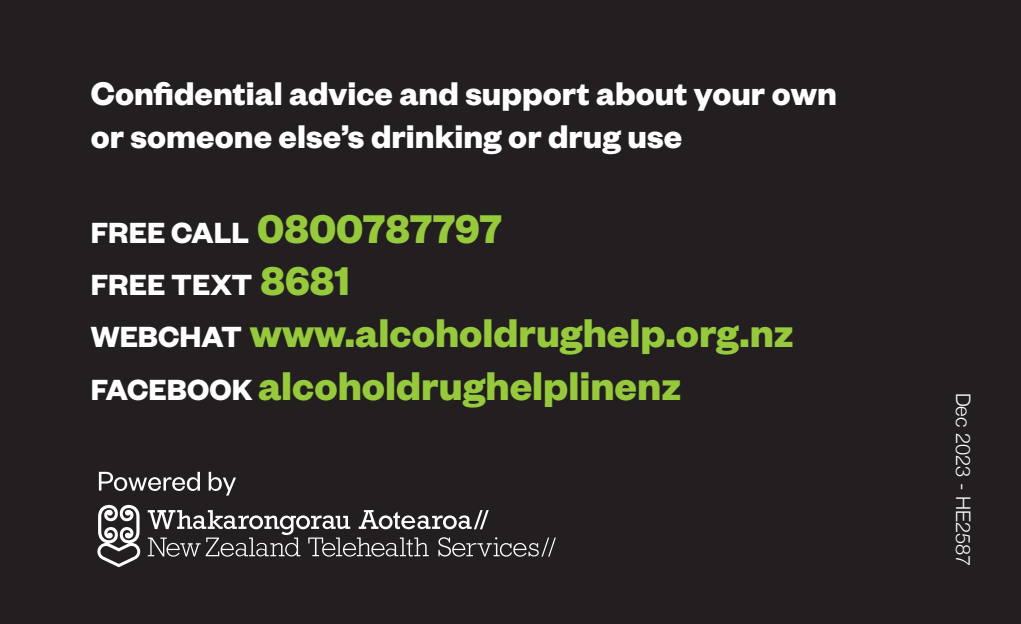
<style>
.page{position:relative;width:1021px;height:624px;background:#fff}
.page>*{position:absolute;margin:0;border:0;box-sizing:border-box;transform-origin:0 0}
.t1{font:700 44px/52px "Founders Grotesk";color:#97c93c}
.t2{font:700 36px/43.2px "Founders Grotesk";color:#fff}
.t3{font:700 32px "Founders Grotesk";color:#fff}
.t4{font:300 20px "Helvetica Neue";color:#fff}
.s1{font-size:32px;color:#fff}
.s2{font-size:44px;color:#97c93c}
</style>
<div class="page">
<div style="left:0;top:0;width:1020px;height:624px;background:#231f20"></div>
<svg style="left:99px;top:472px;width:101px;height:19px"></svg>
<svg style="left:209px;top:472px;width:27px;height:23px"></svg>
<svg style="left:148px;top:510px;width:408px;height:47px"></svg>
<svg style="left:97px;top:505px;width:44px;height:62px"></svg>
<p class="t2" style="left:91px;top:70px;width:747px">Confidential advice and support about your own or someone else’s drinking or drug use</p>
<p class="t1" style="left:91px;top:201px;width:413px"><span class="s1">FREE CALL</span> 0800787797</p>
<p class="t3" style="left:91px;top:265px;width:261px">FREE TEXT <span class="s2">8681</span></p>
<p class="t1" style="left:91px;top:305px;width:704px"><span class="s1">WEBCHAT</span> www.alcoholdrughelp.org.nz<br><span class="s1">FACEBOOK</span> alcoholdrughelplinenz</p>
<p class="t4" style="left:979px;top:392px;width:175px;rotate:90deg">Dec 2023 - HE2587</p>
</div>
